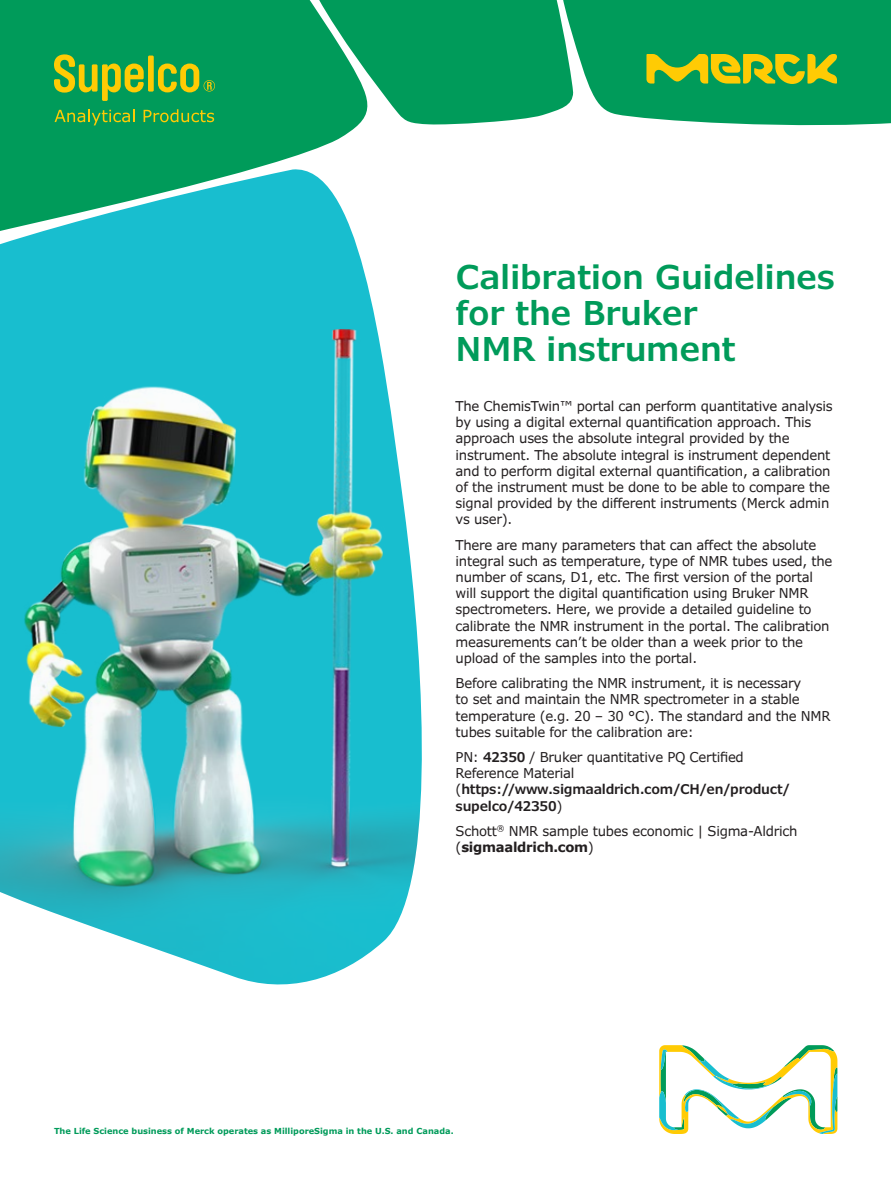
<style>
.page{position:relative;width:891px;height:1188px;background:#fff}
.page>*{position:absolute;margin:0;border:0;box-sizing:border-box;transform-origin:0 0}
.t1{font:600 33px/36px "Verdana Pro";letter-spacing:-.01em;color:#009b5a}
.t2{font:13.5px/16.2px "Verdana Pro";letter-spacing:-.02em;color:#231f20}
.t3{font:600 13.5px/16.2px "Verdana Pro";letter-spacing:-.02em;color:#231f20}
.t4{font:700 8.25px "Verdana Pro";color:#009b5a}
.s1{font-weight:400}
.s2{font-weight:700}
</style>
<div class="page">
<svg style="left:573px;top:0;width:318px;height:126px;background:#12a266"></svg>
<div style="left:0;top:0;width:358px;height:166px;background:#009b5a"></div>
<svg style="left:271px;top:0;width:302px;height:125px;background:#16a368"></svg>
<svg style="left:54px;top:54px;width:90px;height:47px;background:#60ad39"></svg>
<div style="left:148px;top:56px;width:6px;height:36px;background:#ffcb04"></div>
<svg style="left:158px;top:64px;width:57px;height:28px;background:#6daf34"></svg>
<svg style="left:55px;top:109px;width:79px;height:16px"></svg>
<svg style="left:144px;top:109px;width:70px;height:13px"></svg>
<img style="left:0;top:169px;width:422px;height:816px">
<svg style="left:646px;top:54px;width:191px;height:30px;background:#93b628"></svg>
<svg style="left:659px;top:1045px;width:178px;height:89px"></svg>
<h1 class="t1" style="left:456px;top:259px;width:381px">Calibration Guidelines for the Bruker<br>NMR instrument</h1>
<p class="t2" style="left:456px;top:398px;width:379px">The ChemisTwin™ portal can perform quantitative analysis by using a digital external quantification approach. This approach uses the absolute integral provided by the instrument. The absolute integral is instrument dependent and to perform digital external quantification, a calibration of the instrument must be done to be able to compare the signal provided by the different instruments (Merck admin vs user).</p>
<p class="t2" style="left:456px;top:537px;width:378px">There are many parameters that can affect the absolute integral such as temperature, type of NMR tubes used, the number of scans, D1, etc. The first version of the portal will support the digital quantification using Bruker NMR spectrometers. Here, we provide a detailed guideline to calibrate the NMR instrument in the portal. The calibration measurements can’t be older than a week prior to the upload of the samples into the portal.</p>
<p class="t2" style="left:456px;top:675px;width:376px">Before calibrating the NMR instrument, it is necessary<br>to set and maintain the NMR spectrometer in a stable temperature (e.g. 20 – 30 °C). The standard and the NMR tubes suitable for the calibration are:</p>
<p class="t3" style="left:456px;top:749px;width:336px"><span class="s1">PN:</span> 42350 <span class="s1">/ Bruker quantitative PQ Certified Reference Material (</span>https://www.sigmaaldrich.com/CH/en/product/ supelco/42350<span class="s1">)</span></p>
<p class="t2" style="left:456px;top:823px;width:343px">Schott<sup>®</sup> NMR sample tubes economic | Sigma-Aldrich (<span class="s2">sigmaaldrich.com</span>)</p>
<p class="t4" style="left:54px;top:1126px;width:401px">The Life Science business of Merck operates as MilliporeSigma in the U.S. and Canada.</p>
</div>
